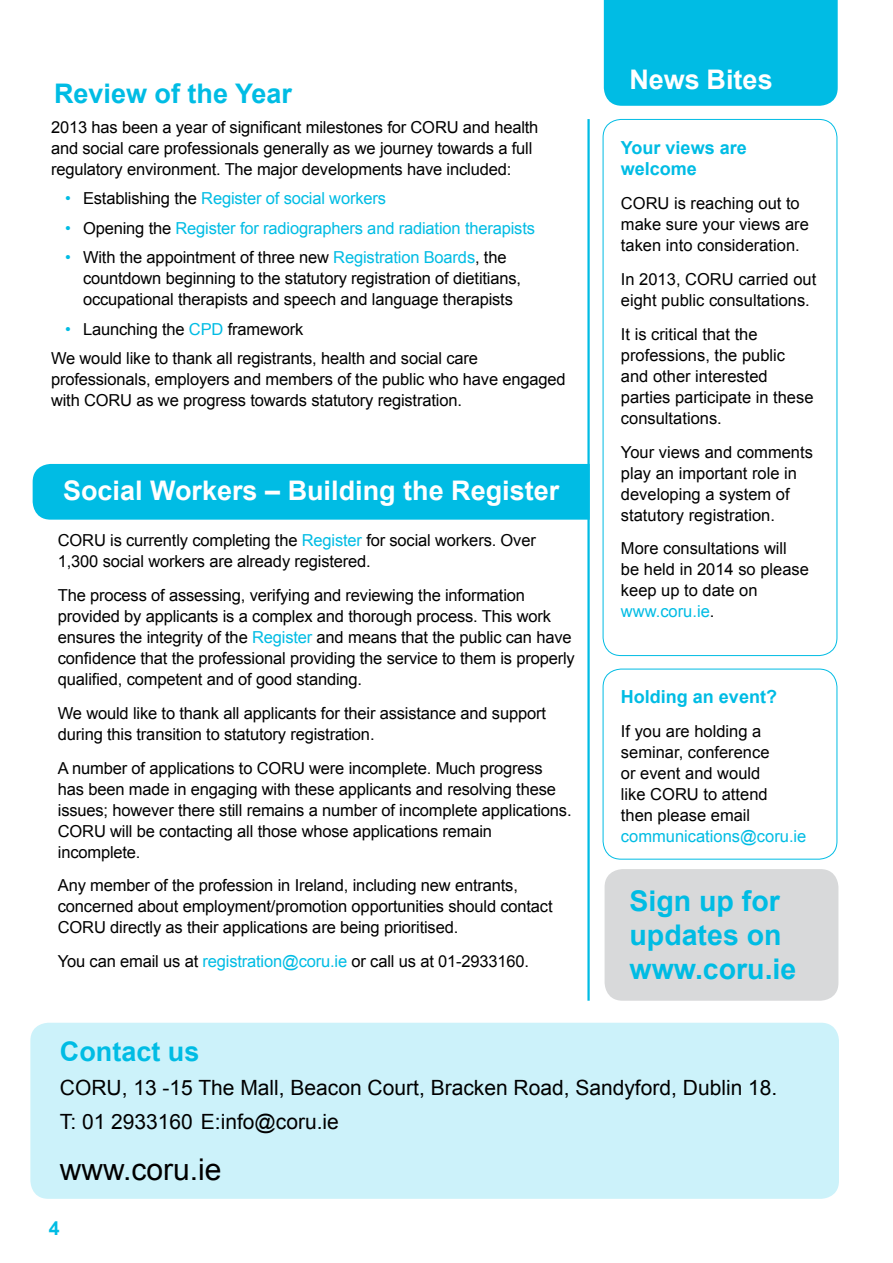
<style>
.page{position:relative;width:893px;height:1263px;background:#fff}
.page>*{position:absolute;margin:0;border:0;box-sizing:border-box;transform-origin:0 0}
.t1{font:30px "Arial";color:#000}
.t2{font:700 28.5px/34.2px "Arial";color:#00bce4}
.t3{font:700 27px "Arial";color:#fff}
.t4{font:700 27px "Arial";color:#00bce4}
.t5{font:21px/33.8px "Arial";color:#000}
.t6{font:700 19.5px "Arial";color:#00bce4}
.t7{font:700 18px/21.6px "Arial";color:#00bce4}
.t8{font:16.5px/21px "Arial";letter-spacing:-.01em;color:#000}
.t9{font:16.5px "Arial";letter-spacing:-.01em;color:#00bce4}
.s1{color:#000}
.s2{color:#00bce4}
</style>
<div class="page">
<div style="left:603px;top:119px;width:234px;height:537px;border:1px solid #00bce4;border-radius:18px"></div>
<hr style="left:587px;top:119px;width:3px;height:882px;background:#00bce4">
<div style="left:604px;top:0;width:234px;height:106px;background:#00bce4"></div>
<div style="left:603px;top:669px;width:234px;height:190px;border:1px solid #00bce4;border-radius:18px"></div>
<div style="left:30px;top:1023px;width:809px;height:176px;background:#ccf2fa;border-radius:18px"></div>
<div style="left:605px;top:869px;width:233px;height:132px;background:#d8d9da;border-radius:18px"></div>
<div style="left:33px;top:464px;width:557px;height:56px;background:#00bce4"></div>
<h3 class="t4" style="left:54px;top:76px;width:240px">Review of the Year</h3>
<p class="t8" style="left:51px;top:116px;width:489px">2013 has been a year of significant milestones for CORU and health and social care professionals generally as we journey towards a full regulatory environment. The major developments have included:</p>
<p class="t9" style="left:65px;top:188px;width:323px">• <span class="s1">Establishing the</span> Register of social workers</p>
<p class="t9" style="left:65px;top:217px;width:471px">• <span class="s1">Opening the</span> Register for radiographers and radiation therapists</p>
<p class="t8" style="left:83px;top:247px;width:440px;text-indent:-18px"><span class="s2">•</span> With the appointment of three new <span class="s2">Registration Boards</span>, the countdown beginning to the statutory registration of dietitians, occupational therapists and speech and language therapists</p>
<p class="t8" style="left:51px;top:314px;width:429px;line-height:29.5px;text-indent:14px"><span class="s2">•</span> Launching the <span class="s2">CPD</span> framework<br>We would like to thank all registrants, health and social care</p>
<p class="t8" style="left:51px;top:369px;width:516px">professionals, employers and members of the public who have engaged with CORU as we progress towards statutory registration.</p>
<h3 class="t3" style="left:63px;top:473px;width:498px">Social Workers – Building the Register</h3>
<p class="t8" style="left:58px;top:530px;width:479px">CORU is currently completing the <span class="s2">Register</span> for social workers. Over<br>1,300 social workers are already registered.</p>
<p class="t8" style="left:58px;top:585px;width:518px">The process of assessing, verifying and reviewing the information provided by applicants is a complex and thorough process. This work ensures the integrity of the <span class="s2">Register</span> and means that the public can have confidence that the professional providing the service to them is properly qualified, competent and of good standing.</p>
<p class="t8" style="left:58px;top:703px;width:490px">We would like to thank all applicants for their assistance and support during this transition to statutory registration.</p>
<p class="t8" style="left:58px;top:757px;width:515px">A number of applications to CORU were incomplete. Much progress has been made in engaging with these applicants and resolving these issues; however there still remains a number of incomplete applications.<br>CORU will be contacting all those whose applications remain incomplete.</p>
<p class="t8" style="left:58px;top:875px;width:496px">Any member of the profession in Ireland, including new entrants, concerned about employment/promotion opportunities should contact<br>CORU directly as their applications are being prioritised.</p>
<p class="t8" style="left:58px;top:951px;width:473px">You can email us at <span class="s2">registration@coru.ie</span> or call us at 01-2933160.</p>
<h3 class="t3" style="left:629px;top:62px;width:145px">News Bites</h3>
<p class="t7" style="left:621px;top:137px;width:127px">Your views are welcome</p>
<p class="t8" style="left:621px;top:193px;width:189px">CORU is reaching out to make sure your views are taken into consideration.</p>
<p class="t8" style="left:621px;top:269px;width:197px">In 2013, CORU carried out eight public consultations.</p>
<p class="t8" style="left:621px;top:324px;width:194px">It is critical that the professions, the public and other interested parties participate in these consultations.</p>
<p class="t8" style="left:621px;top:441px;width:193px">Your views and comments play an important role in developing a system of statutory registration.</p>
<p class="t8" style="left:621px;top:538px;width:190px">More consultations will be held in 2014 so please keep up to date on <span class="s2">www.coru.ie</span>.</p>
<p class="t7" style="left:621px;top:687px;width:158px">Holding an event?</p>
<p class="t8" style="left:621px;top:721px;width:150px">If you are holding a seminar, conference or event and would like CORU to attend then please email</p>
<p class="t9" style="left:621px;top:826px;width:187px">communications@coru.ie</p>
<h2 class="t2" style="left:630px;top:885px;width:168px">Sign up for updates on www.coru.ie</h2>
<h3 class="t4" style="left:60px;top:1034px;width:141px">Contact us</h3>
<p class="t5" style="left:60px;top:1071px;width:719px">CORU, 13 -15 The Mall, Beacon Court, Bracken Road, Sandyford, Dublin 18.<br>T: 01 2933160 E:info@coru.ie</p>
<h1 class="t1" style="left:60px;top:1149px;width:163px">www.coru.ie</h1>
<p class="t6" style="left:49px;top:1215px;width:12px">4</p>
</div>
